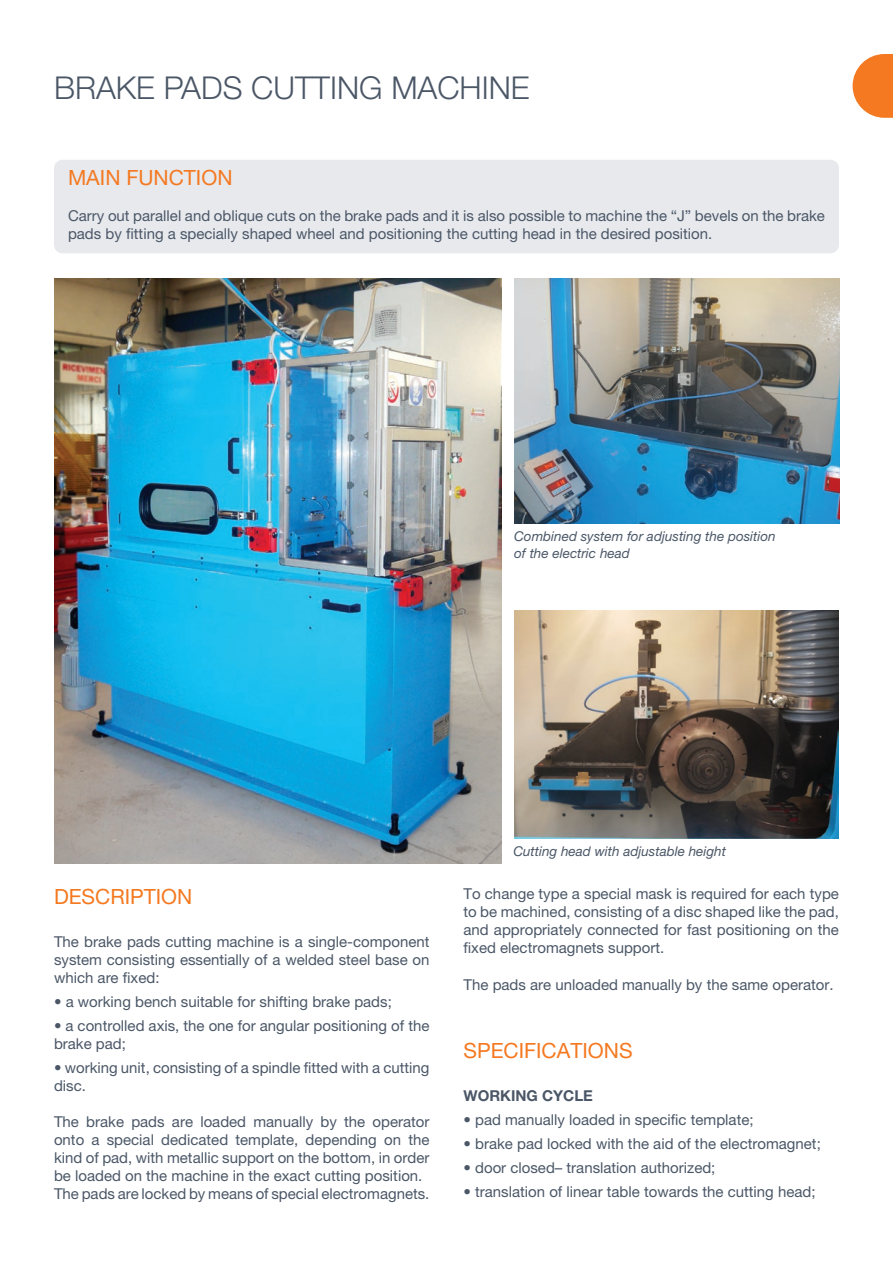
<style>
.page{position:relative;width:893px;height:1263px;background:#fff}
.page>*{position:absolute;margin:0;border:0;box-sizing:border-box;transform-origin:0 0}
.Stile_di_paragrafo_1{font:300 31.5px "Helvetica Neue LT Pro";color:#4b5767}
.Stile_di_paragrafo_1-2{font:21px "Helvetica Neue LT Pro";color:#f47921}
.t1{font:15px/18px "Helvetica Neue LT Pro";color:#4b5767;text-align:justify}
.t2{font:700 15px "Helvetica Neue LT Pro";color:#4b5767}
.t3{font:italic 13.5px/16.2px "Helvetica Neue LT Pro";color:#4b5767}
</style>
<div class="page">
<svg style="left:853px;top:54px;width:40px;height:64px"></svg>
<div style="left:54px;top:160px;width:785px;height:93px;background:#e7e9ed;border-radius:9px"></div>
<img style="left:54px;top:279px;width:448px;height:584px">
<img style="left:514px;top:279px;width:326px;height:245px">
<img style="left:514px;top:610px;width:325px;height:228px">
<p class="Stile_di_paragrafo_1" style="left:54px;top:69px;width:477px">BRAKE PADS CUTTING MACHINE</p>
<p class="Stile_di_paragrafo_1-2" style="left:68px;top:165px;width:166px">MAIN FUNCTION</p>
<p class="t1" style="left:68px;top:207px;width:758px">Carry out parallel and oblique cuts on the brake pads and it is also possible to machine the “J” bevels on the brake pads by fitting a specially shaped wheel and positioning the cutting head in the desired position.</p>
<p class="t3" style="left:514px;top:528px;width:263px">Combined system for adjusting the position of the electric head</p>
<p class="Stile_di_paragrafo_1-2" style="left:54px;top:884px;width:140px">DESCRIPTION</p>
<p class="t1" style="left:54px;top:932px;width:377px">The brake pads cutting machine is a single-component system consisting essentially of a welded steel base on which are fixed:</p>
<p class="t1" style="left:54px;top:992px;width:339px">• a working bench suitable for shifting brake pads;</p>
<p class="t1" style="left:54px;top:1016px;width:377px">• a controlled axis, the one for angular positioning of the brake pad;</p>
<p class="t1" style="left:54px;top:1058px;width:377px">• working unit, consisting of a spindle fitted with a cutting disc.</p>
<p class="t1" style="left:54px;top:1112px;width:377px">The brake pads are loaded manually by the operator onto a special dedicated template, depending on the kind of pad, with metallic support on the bottom, in order be loaded on the machine in the exact cutting position.</p>
<p class="t1" style="left:54px;top:1184px;width:377px">The pads are locked by means of special electromagnets.</p>
<p class="t3" style="left:513px;top:842px;width:214px">Cutting head with adjustable height</p>
<p class="t1" style="left:463px;top:885px;width:377px">To change type a special mask is required for each type to be machined, consisting of a disc shaped like the pad, and appropriately connected for fast positioning on the fixed electromagnets support.</p>
<p class="t1" style="left:463px;top:975px;width:372px">The pads are unloaded manually by the same operator.</p>
<p class="Stile_di_paragrafo_1-2" style="left:463px;top:1038px;width:171px">SPECIFICATIONS</p>
<p class="t2" style="left:463px;top:1086px;width:131px">WORKING CYCLE</p>
<p class="t1" style="left:463px;top:1110px;width:292px">• pad manually loaded in specific template;</p>
<p class="t1" style="left:463px;top:1134px;width:359px">• brake pad locked with the aid of the electromagnet;</p>
<p class="t1" style="left:463px;top:1158px;width:253px">• door closed– translation authorized;</p>
<p class="t1" style="left:463px;top:1182px;width:353px">• translation of linear table towards the cutting head;</p>
</div>
